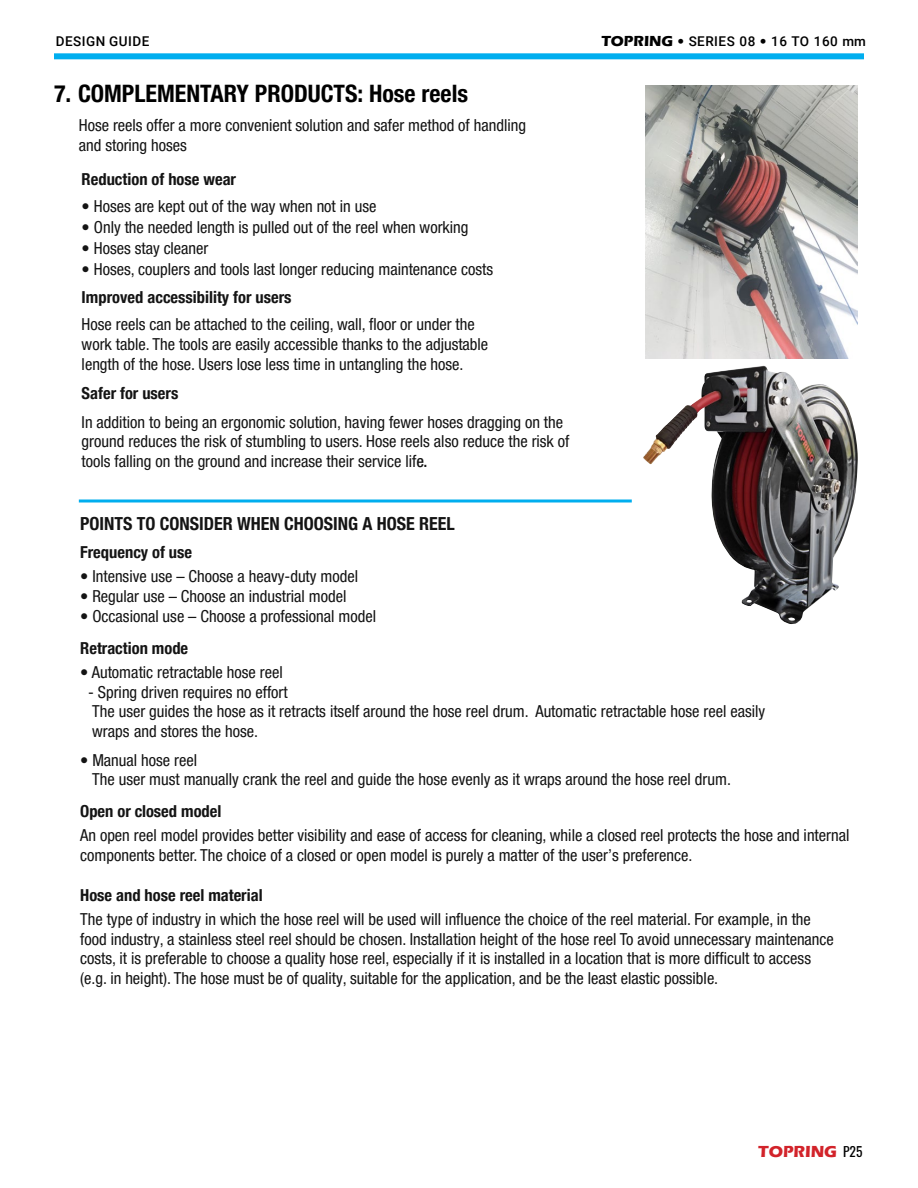
<style>
.page{position:relative;width:918px;height:1188px;background:#fff}
.page>*{position:absolute;margin:0;border:0;box-sizing:border-box;transform-origin:0 0}
.t1{font:700 condensed 24px "Helvetica Neue LT Pro";color:#000}
.t2{font:700 condensed 18px "Helvetica Neue LT Pro";color:#141414}
.t3{font:condensed 16.5px/19.8px "Helvetica Neue LT Pro";color:#141414}
.t4{font:700 condensed 16.5px "Helvetica Neue LT Pro";color:#141414}
.t5{font:700 16.5px "Eras ITC";color:#d2232a}
.t6{font:500 13.5px "Roboto";letter-spacing:.035em;color:#000}
.s1{font-family:"Eras ITC";font-weight:700;font-size:15px}
.s2{font-family:"Helvetica Neue LT Pro";font-stretch:condensed}
.s3{font-weight:500}
.s4{font-family:"Oswald";font-weight:400;font-size:13.5px;color:#000}
</style>
<div class="page">
<img style="left:645px;top:85px;width:213px;height:274px">
<img style="left:643px;top:366px;width:215px;height:258px">
<hr style="left:79px;top:500px;width:553px;height:2px;background:#00aeef">
<div style="left:54px;top:53px;width:810px;height:6px;background:#00aeef"></div>
<p class="t6" style="left:56px;top:32px;width:95px">DESIGN GUIDE</p>
<p class="t6" style="left:601px;top:32px;width:266px"><span class="s1">TOPRING</span> <span class="s2">•</span> SERIES 08 <span class="s2">•</span> 16 TO 160 mm</p>
<h1 class="t1" style="left:54px;top:80px;width:416px">7. COMPLEMENTARY PRODUCTS: Hose reels</h1>
<p class="t3" style="left:79px;top:116px;width:449px">Hose reels offer a more convenient solution and safer method of handling and storing hoses</p>
<p class="t4" style="left:82px;top:169px;width:156px">Reduction of hose wear</p>
<p class="t3" style="left:82px;top:196px;width:296px">• Hoses are kept out of the way when not in use</p>
<p class="t3" style="left:82px;top:217px;width:388px">• Only the needed length is pulled out of the reel when working</p>
<p class="t3" style="left:82px;top:238px;width:128px">• Hoses stay cleaner</p>
<p class="t3" style="left:82px;top:259px;width:413px">• Hoses, couplers and tools last longer reducing maintenance costs</p>
<p class="t4" style="left:82px;top:288px;width:211px">Improved accessibility for users</p>
<p class="t3" style="left:82px;top:314px;width:408px">Hose reels can be attached to the ceiling, wall, floor or under the work table. The tools are easily accessible thanks to the adjustable length of the hose. Users lose less time in untangling the hose.</p>
<p class="t4" style="left:82px;top:383px;width:98px">Safer for users</p>
<p class="t3" style="left:82px;top:412px;width:489px">In addition to being an ergonomic solution, having fewer hoses dragging on the ground reduces the risk of stumbling to users. Hose reels also reduce the risk of tools falling on the ground and increase their service lif<span class="s3">e.</span></p>
<p class="t2" style="left:80px;top:513px;width:376px">POINTS TO CONSIDER WHEN CHOOSING A HOSE REEL</p>
<p class="t4" style="left:80px;top:543px;width:113px">Frequency of use</p>
<p class="t3" style="left:80px;top:566px;width:279px">• Intensive use – Choose a heavy-duty model</p>
<p class="t3" style="left:80px;top:586px;width:268px">• Regular use – Choose an industrial model</p>
<p class="t3" style="left:80px;top:606px;width:297px">• Occasional use – Choose a professional model</p>
<p class="t4" style="left:80px;top:638px;width:110px">Retraction mode</p>
<p class="t3" style="left:80px;top:662px;width:204px">• Automatic retractable hose reel</p>
<p class="t3" style="left:88px;top:682px;width:679px">- Spring driven requires no effort<br>The user guides the hose as it retracts itself around the hose reel drum. Automatic retractable hose reel easily wraps and stores the hose.</p>
<p class="t3" style="left:92px;top:750px;width:640px;text-indent:-12px">• Manual hose reel<br>The user must manually crank the reel and guide the hose evenly as it wraps around the hose reel drum.</p>
<p class="t4" style="left:80px;top:802px;width:143px">Open or closed model</p>
<p class="t3" style="left:80px;top:825px;width:771px">An open reel model provides better visibility and ease of access for cleaning, while a closed reel protects the hose and internal components better. The choice of a closed or open model is purely a matter of the user’s preference.</p>
<p class="t4" style="left:80px;top:885px;width:184px">Hose and hose reel material</p>
<p class="t3" style="left:80px;top:909px;width:755px">The type of industry in which the hose reel will be used will influence the choice of the reel material. For example, in the food industry, a stainless steel reel should be chosen. Installation height of the hose reel To avoid unnecessary maintenance costs, it is preferable to choose a quality hose reel, especially if it is installed in a location that is more difficult to access (e.g. in height). The hose must be of quality, suitable for the application, and be the least elastic possible.</p>
<p class="t5" style="left:758px;top:1142px;width:106px">TOPRING <span class="s4">P25</span></p>
</div>
